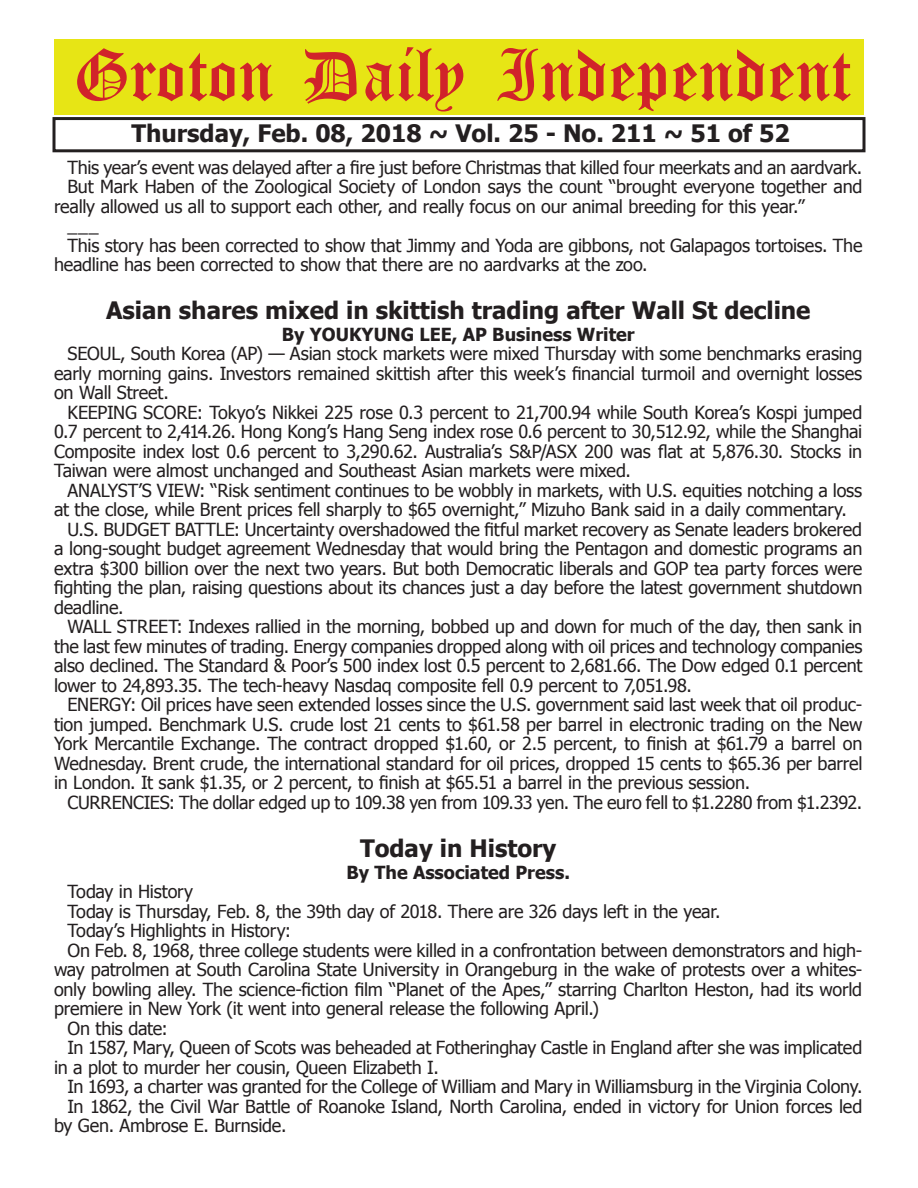
<style>
.page{position:relative;width:918px;height:1188px;background:#fff}
.page>*{position:absolute;margin:0;border:0;box-sizing:border-box;transform-origin:0 0}
.t1{font:54px "Old English Five";color:#d1232a}
.t2{font:700 24px "Tahoma";color:#231f20}
.t3{font:18px/19.5px "Tahoma";letter-spacing:-.015em;color:#231f20;text-align:justify}
.t4{font:700 18px "Tahoma";color:#231f20}
</style>
<div class="page">
<div style="left:52px;top:117px;width:814px;height:35px;border:3px solid #231f20"></div>
<div style="left:54px;top:40px;width:810px;height:75px;background:#e7e515"></div>
<h1 class="t1" style="left:73px;top:50px;width:779px">Groton Daily Independent</h1>
<h2 class="t2" style="left:131px;top:116px;width:660px">Thursday, Feb. 08, 2018 ~ Vol. 25 - No. 211 ~ 51 of 52</h2>
<p class="t3" style="left:68px;top:156px;width:796px">This year’s event was delayed after a fire just before Christmas that killed four meerkats and an aardvark.</p>
<p class="t3" style="left:68px;top:176px;width:796px">But Mark Haben of the Zoological Society of London says the count “brought everyone together and</p>
<p class="t3" style="left:54px;top:195px;width:752px">really allowed us all to support each other, and really focus on our animal breeding for this year.”</p>
<p class="t3" style="left:68px;top:215px;width:33px">___</p>
<p class="t3" style="left:68px;top:234px;width:796px">This story has been corrected to show that Jimmy and Yoda are gibbons, not Galapagos tortoises. The</p>
<p class="t3" style="left:54px;top:254px;width:595px">headline has been corrected to show that there are no aardvarks at the zoo.</p>
<h2 class="t2" style="left:106px;top:294px;width:706px">Asian shares mixed in skittish trading after Wall St decline</h2>
<p class="t4" style="left:282px;top:322px;width:354px">By YOUKYUNG LEE, AP Business Writer</p>
<p class="t3" style="left:54px;top:343px;width:810px;text-indent:14px">SEOUL, South Korea (AP) — Asian stock markets were mixed Thursday with some benchmarks erasing early morning gains. Investors remained skittish after this week’s financial turmoil and overnight losses on Wall Street.</p>
<p class="t3" style="left:54px;top:402px;width:810px;text-indent:14px">KEEPING SCORE: Tokyo’s Nikkei 225 rose 0.3 percent to 21,700.94 while South Korea’s Kospi jumped 0.7 percent to 2,414.26. Hong Kong’s Hang Seng index rose 0.6 percent to 30,512.92, while the Shanghai Composite index lost 0.6 percent to 3,290.62. Australia’s S&amp;P/ASX 200 was flat at 5,876.30. Stocks in Taiwan were almost unchanged and Southeast Asian markets were mixed.</p>
<p class="t3" style="left:68px;top:480px;width:796px">ANALYST’S VIEW: “Risk sentiment continues to be wobbly in markets, with U.S. equities notching a loss</p>
<p class="t3" style="left:54px;top:499px;width:795px">at the close, while Brent prices fell sharply to $65 overnight,” Mizuho Bank said in a daily commentary.</p>
<p class="t3" style="left:68px;top:519px;width:796px">U.S. BUDGET BATTLE: Uncertainty overshadowed the fitful market recovery as Senate leaders brokered</p>
<p class="t3" style="left:54px;top:538px;width:810px">a long-sought budget agreement Wednesday that would bring the Pentagon and domestic programs an</p>
<p class="t3" style="left:54px;top:558px;width:810px">extra $300 billion over the next two years. But both Democratic liberals and GOP tea party forces were</p>
<p class="t3" style="left:54px;top:577px;width:810px">fighting the plan, raising questions about its chances just a day before the latest government shutdown</p>
<p class="t3" style="left:54px;top:597px;width:71px">deadline.</p>
<p class="t3" style="left:68px;top:616px;width:796px">WALL STREET: Indexes rallied in the morning, bobbed up and down for much of the day, then sank in</p>
<p class="t3" style="left:54px;top:636px;width:810px">the last few minutes of trading. Energy companies dropped along with oil prices and technology companies</p>
<p class="t3" style="left:54px;top:655px;width:810px">also declined. The Standard &amp; Poor’s 500 index lost 0.5 percent to 2,681.66. The Dow edged 0.1 percent</p>
<p class="t3" style="left:54px;top:675px;width:640px">lower to 24,893.35. The tech-heavy Nasdaq composite fell 0.9 percent to 7,051.98.</p>
<p class="t3" style="left:68px;top:694px;width:796px">ENERGY: Oil prices have seen extended losses since the U.S. government said last week that oil produc-</p>
<p class="t3" style="left:54px;top:714px;width:810px">tion jumped. Benchmark U.S. crude lost 21 cents to $61.58 per barrel in electronic trading on the New</p>
<p class="t3" style="left:54px;top:733px;width:810px">York Mercantile Exchange. The contract dropped $1.60, or 2.5 percent, to finish at $61.79 a barrel on</p>
<p class="t3" style="left:54px;top:753px;width:810px">Wednesday. Brent crude, the international standard for oil prices, dropped 15 cents to $65.36 per barrel</p>
<p class="t3" style="left:54px;top:772px;width:698px">in London. It sank $1.35, or 2 percent, to finish at $65.51 a barrel in the previous session.</p>
<p class="t3" style="left:68px;top:792px;width:796px">CURRENCIES: The dollar edged up to 109.38 yen from 109.33 yen. The euro fell to $1.2280 from $1.2392.</p>
<h2 class="t2" style="left:360px;top:832px;width:198px">Today in History</h2>
<p class="t4" style="left:347px;top:860px;width:225px">By The Associated Press.</p>
<p class="t3" style="left:68px;top:881px;width:127px">Today in History</p>
<p class="t3" style="left:68px;top:901px;width:655px">Today is Thursday, Feb. 8, the 39th day of 2018. There are 326 days left in the year.</p>
<p class="t3" style="left:68px;top:920px;width:225px">Today’s Highlights in History:</p>
<p class="t3" style="left:68px;top:940px;width:796px">On Feb. 8, 1968, three college students were killed in a confrontation between demonstrators and high-</p>
<p class="t3" style="left:54px;top:959px;width:810px">way patrolmen at South Carolina State University in Orangeburg in the wake of protests over a whites-</p>
<p class="t3" style="left:54px;top:979px;width:810px">only bowling alley. The science-fiction film “Planet of the Apes,” starring Charlton Heston, had its world</p>
<p class="t3" style="left:54px;top:998px;width:547px">premiere in New York (it went into general release the following April.)</p>
<p class="t3" style="left:68px;top:1018px;width:102px">On this date:</p>
<p class="t3" style="left:68px;top:1037px;width:796px">In 1587, Mary, Queen of Scots was beheaded at Fotheringhay Castle in England after she was implicated</p>
<p class="t3" style="left:54px;top:1057px;width:387px">in a plot to murder her cousin, Queen Elizabeth I.</p>
<p class="t3" style="left:68px;top:1076px;width:797px">In 1693, a charter was granted for the College of William and Mary in Williamsburg in the Virginia Colony.</p>
<p class="t3" style="left:68px;top:1096px;width:796px">In 1862, the Civil War Battle of Roanoke Island, North Carolina, ended in victory for Union forces led</p>
<p class="t3" style="left:54px;top:1115px;width:234px">by Gen. Ambrose E. Burnside.</p>
</div>
